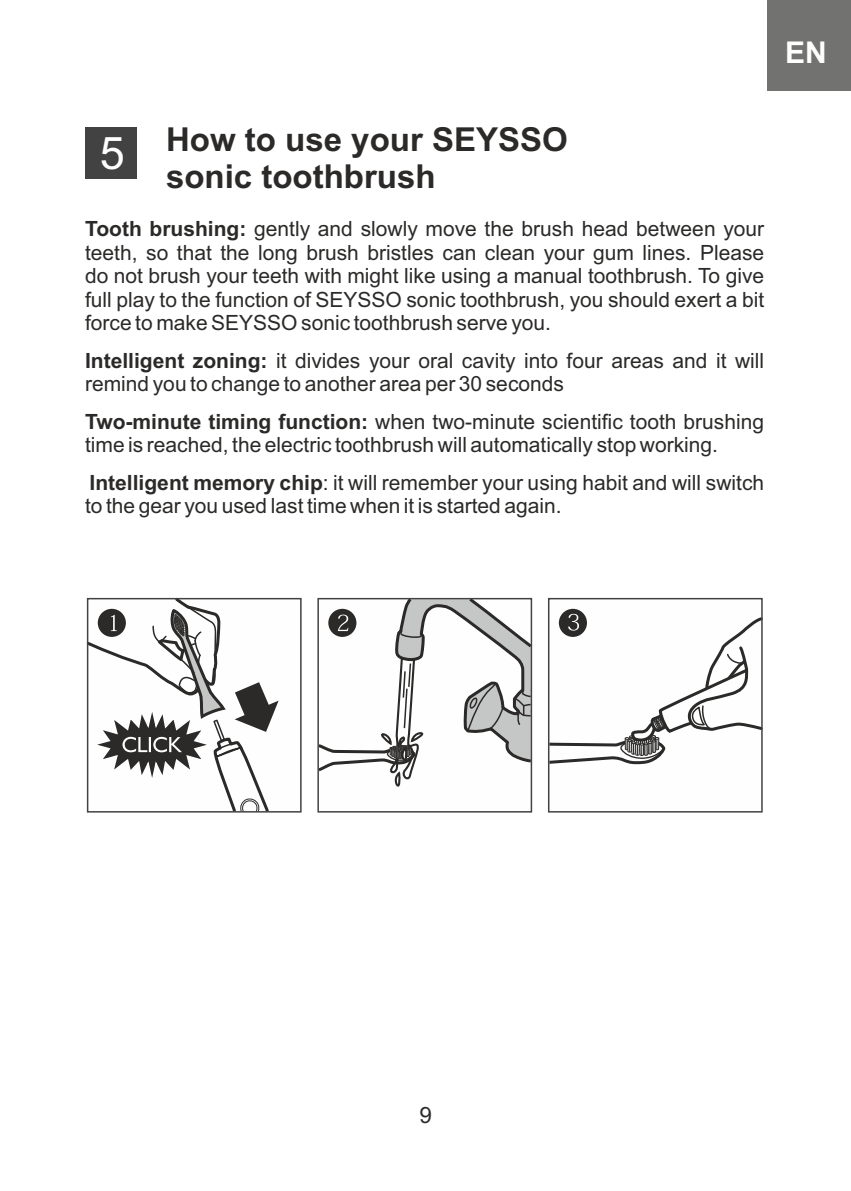
<style>
.page{position:relative;width:851px;height:1191px;background:#fff}
.page>*{position:absolute;margin:0;border:0;box-sizing:border-box;transform-origin:0 0}
.t1{font:700 33px/36.9px "Arial";color:#2b2a29}
.t2{font:700 30px "Arial";color:#fefefe}
.t3{font:22.5px "Arial";color:#2b2a29}
.t4{font:21px/23.4px "Arial";color:#2b2a29}
.s1{font-weight:400;font-size:45px;color:#fefefe}
.s2{font-weight:700}
</style>
<div class="page">
<div style="left:85px;top:127px;width:51px;height:51px;background:#434242"></div>
<svg style="left:86px;top:597px;width:216px;height:216px"></svg>
<svg style="left:317px;top:597px;width:216px;height:216px"></svg>
<svg style="left:548px;top:597px;width:215px;height:216px"></svg>
<div style="left:766px;top:0;width:84px;height:91px;background:#727271"></div>
<h2 class="t2" style="left:785px;top:41px;width:43px">EN</h2>
<h1 class="t1" style="left:166px;top:124px;width:403px;text-indent:-66px"><span class="s1">5</span> How to use your SEYSSO sonic toothbrush</h1>
<p class="t4" style="left:85px;top:219px;width:680px;text-align:justify"><span class="s2">Tooth brushing:</span> gently and slowly move the brush head between your teeth, so that the long brush bristles can clean your gum lines. Please do not brush your teeth with might like using a manual toothbrush. To give full play to the function of SEYSSO sonic toothbrush, you should exert a bit force to make SEYSSO sonic toothbrush serve you.</p>
<p class="t4" style="left:85px;top:351px;width:680px"><span class="s2">Intelligent zoning:</span> it divides your oral cavity into four areas and it will remind you to change to another area per 30 seconds</p>
<p class="t4" style="left:85px;top:412px;width:680px"><span class="s2">Two-minute timing function:</span> when two-minute scientific tooth brushing time is reached, the electric toothbrush will automatically stop working.</p>
<p class="t4" style="left:85px;top:473px;width:680px"><span class="s2">Intelligent memory chip</span>: it will remember your using habit and will switch to the gear you used last time when it is started again.</p>
<p class="t3" style="left:419px;top:1106px;width:14px">9</p>
</div>
